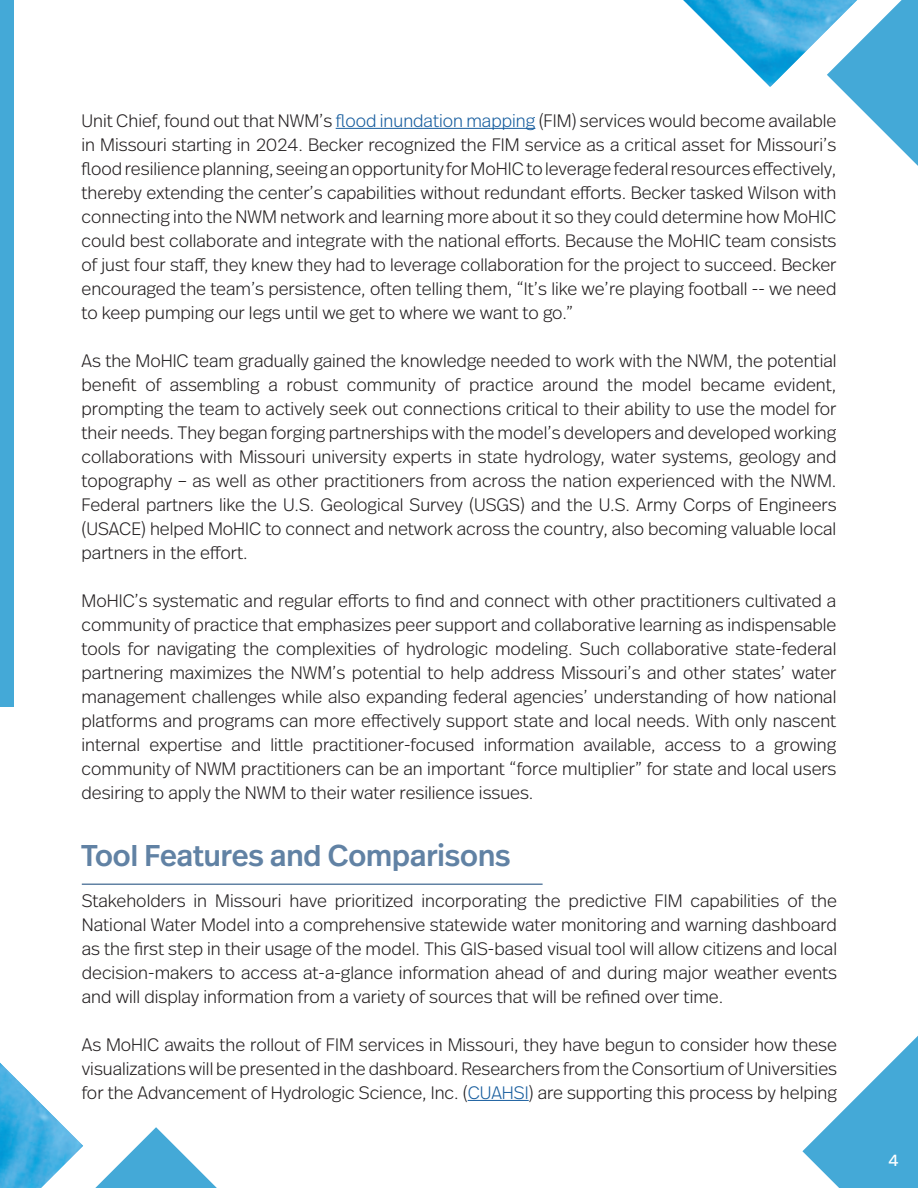
<style>
.page{position:relative;width:918px;height:1188px;background:#fff}
.page>*{position:absolute;margin:0;border:0;box-sizing:border-box;transform-origin:0 0}
.t1{font:500 30px "Real Head Pro";color:#6182a4}
.段落样式1{font:300 18px/24px "Real Head Pro";color:#231f20;text-align:justify}
.t2{font:16.5px "Real Head Pro";color:#fff}
.s1{color:#175d9e}
</style>
<div class="page">
<svg style="left:839px;top:0;width:79px;height:166px"></svg>
<svg style="left:802px;top:1036px;width:116px;height:152px"></svg>
<svg style="left:95px;top:1127px;width:122px;height:61px"></svg>
<img style="left:0;top:1063px;width:83px;height:125px">
<div style="left:0;top:0;width:14px;height:706px;background:#44a9d7"></div>
<img style="left:684px;top:0;width:173px;height:87px">
<hr style="left:468px;top:1100px;width:61px;height:1px;background:#175d9e">
<hr style="left:82px;top:883px;width:461px;height:2px;background:#6182a4">
<hr style="left:336px;top:128px;width:199px;height:1px;background:#175d9e">
<p class="段落样式1" style="left:82px;top:108px;width:757px">Unit Chief, found out that NWM’s <span class="s1">flood inundation mapping</span> (FIM) services would become available in Missouri starting in 2024. Becker recognized the FIM service as a critical asset for Missouri’s flood resilience planning, seeing an opportunity for MoHIC to leverage federal resources effectively, thereby extending the center’s capabilities without redundant efforts. Becker tasked Wilson with connecting into the NWM network and learning more about it so they could determine how MoHIC could best collaborate and integrate with the national efforts. Because the MoHIC team consists of just four staff, they knew they had to leverage collaboration for the project to succeed. Becker encouraged the team’s persistence, often telling them, “It’s like we’re playing football -- we need to keep pumping our legs until we get to where we want to go.”</p>
<p class="段落样式1" style="left:82px;top:348px;width:757px">As the MoHIC team gradually gained the knowledge needed to work with the NWM, the potential benefit of assembling a robust community of practice around the model became evident, prompting the team to actively seek out connections critical to their ability to use the model for their needs. They began forging partnerships with the model’s developers and developed working collaborations with Missouri university experts in state hydrology, water systems, geology and topography – as well as other practitioners from across the nation experienced with the NWM.<br>Federal partners like the U.S. Geological Survey (USGS) and the U.S. Army Corps of Engineers (USACE) helped MoHIC to connect and network across the country, also becoming valuable local partners in the effort.</p>
<p class="段落样式1" style="left:82px;top:588px;width:756px">MoHIC’s systematic and regular efforts to find and connect with other practitioners cultivated a community of practice that emphasizes peer support and collaborative learning as indispensable tools for navigating the complexities of hydrologic modeling. Such collaborative state-federal partnering maximizes the NWM’s potential to help address Missouri’s and other states’ water management challenges while also expanding federal agencies’ understanding of how national platforms and programs can more effectively support state and local needs. With only nascent internal expertise and little practitioner-focused information available, access to a growing community of NWM practitioners can be an important “force multiplier” for state and local users desiring to apply the NWM to their water resilience issues.</p>
<p class="t1" style="left:81px;top:835px;width:431px">Tool Features and Comparisons</p>
<p class="段落样式1" style="left:82px;top:888px;width:757px">Stakeholders in Missouri have prioritized incorporating the predictive FIM capabilities of the National Water Model into a comprehensive statewide water monitoring and warning dashboard as the first step in their usage of the model. This GIS-based visual tool will allow citizens and local decision-makers to access at-a-glance information ahead of and during major weather events and will display information from a variety of sources that will be refined over time.</p>
<p class="段落样式1" style="left:82px;top:1032px;width:757px">As MoHIC awaits the rollout of FIM services in Missouri, they have begun to consider how these visualizations will be presented in the dashboard. Researchers from the Consortium of Universities for the Advancement of Hydrologic Science, Inc. (<span class="s1">CUAHSI</span>) are supporting this process by helping</p>
<p class="t2" style="left:888px;top:1149px;width:12px">4</p>
</div>
